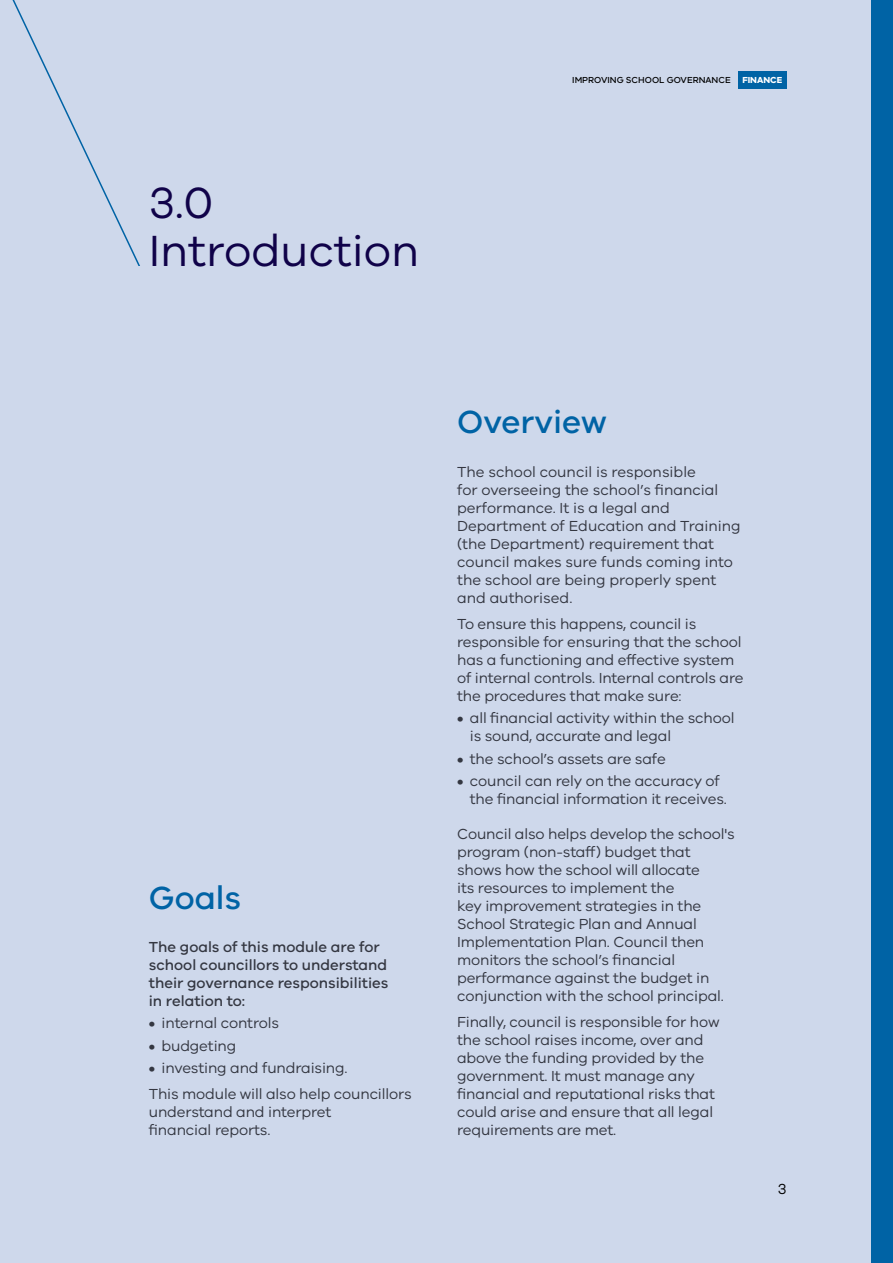
<style>
.page{position:relative;width:893px;height:1263px;background:#ced8eb}
.page>*{position:absolute;margin:0;border:0;box-sizing:border-box;transform-origin:0 0}
.t1{font:45px/48px "VIC";color:#100249}
.t2{font:500 33px "VIC";color:#0063a5}
.t3{font:15px/18px "VIC";letter-spacing:-.01em;color:#343741}
.t4{font:500 15px/18px "VIC";color:#343741}
.t5{font:15px "VIC";color:#000}
.t6{font:500 9px "VIC";color:#000}
.t7{font:700 9px "VIC";color:#fff}
.s1{font-weight:600}
</style>
<div class="page">
<svg style="left:12px;top:0;width:128px;height:266px"></svg>
<div style="left:872px;top:0;width:21px;height:1263px;background:#0063a5"></div>
<div style="left:738px;top:72px;width:49px;height:17px;background:#0063a5"></div>
<h1 class="t1" style="left:149px;top:177px;width:272px">3.0<br>Introduction</h1>
<p class="t6" style="left:572px;top:75px;width:160px">IMPROVING SCHOOL GOVERNANCE</p>
<p class="t7" style="left:742px;top:75px;width:42px">FINANCE</p>
<h2 class="t2" style="left:149px;top:878px;width:94px">Goals</h2>
<p class="t4" style="left:149px;top:938px;width:241px">The goals of this module are for school councillors to understand their governance responsibilities in relation to:</p>
<p class="t3" style="left:149px;top:1014px;width:132px"><span class="s1">•</span> internal controls</p>
<p class="t3" style="left:149px;top:1036px;width:89px"><span class="s1">•</span> budgeting</p>
<p class="t3" style="left:149px;top:1054px;width:264px;line-height:26.5px"><span class="s1">•</span> investing and fundraising.<br>This module will also help councillors</p>
<p class="t3" style="left:149px;top:1103px;width:184px">understand and interpret financial reports.</p>
<h2 class="t2" style="left:457px;top:402px;width:151px">Overview</h2>
<p class="t3" style="left:457px;top:462px;width:285px">The school council is responsible<br>for overseeing the school’s financial performance. It is a legal and Department of Education and Training (the Department) requirement that council makes sure funds coming into the school are being properly spent and authorised.</p>
<p class="t3" style="left:457px;top:615px;width:288px">To ensure this happens, council is responsible for ensuring that the school has a functioning and effective system of internal controls. Internal controls are the procedures that make sure:</p>
<p class="t3" style="left:470px;top:709px;width:266px;text-indent:-13px"><span class="s1">•</span> all financial activity within the school is sound, accurate and legal</p>
<p class="t3" style="left:457px;top:749px;width:210px"><span class="s1">•</span> the school’s assets are safe</p>
<p class="t3" style="left:470px;top:771px;width:259px;text-indent:-13px"><span class="s1">•</span> council can rely on the accuracy of the financial information it receives.</p>
<p class="t3" style="left:457px;top:824px;width:279px">Council also helps develop the school's program (non-staff) budget that shows how the school will allocate<br>its resources to implement the<br>key improvement strategies in the School Strategic Plan and Annual Implementation Plan. Council then monitors the school’s financial performance against the budget in conjunction with the school principal.</p>
<p class="t3" style="left:457px;top:1013px;width:264px">Finally, council is responsible for how the school raises income, over and above the funding provided by the government. It must manage any financial and reputational risks that could arise and ensure that all legal requirements are met.</p>
<p class="t5" style="left:778px;top:1180px;width:10px">3</p>
</div>
